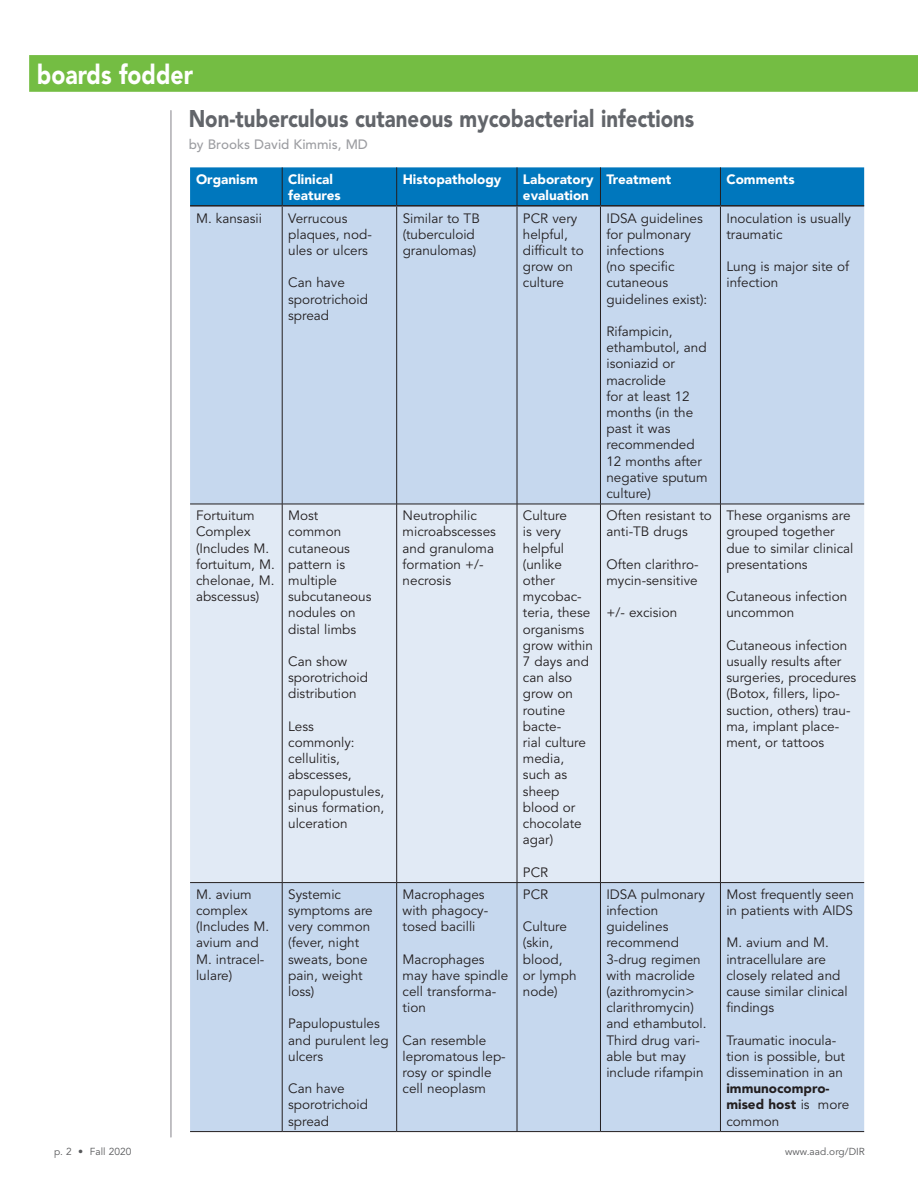
<style>
.page{position:relative;width:918px;height:1188px;background:#fff}
.page>*{position:absolute;margin:0;border:0;box-sizing:border-box;transform-origin:0 0}
.t1{font:900 27px "Avenir LT Std";color:#fff;scale:.85 1}
.t2{font:900 24px "Avenir LT Std";color:#62656a;scale:.85 1}
.t3{font:13.5px/16.2px "Avenir LT Std";color:#231f20}
.t4{font:900 13.5px/16.2px "Avenir LT Std";color:#fff}
.t5{font:900 13.5px/16.2px "Avenir LT Std";color:#231f20}
.t6{font:500 13.5px "Avenir LT Std";color:#9d9ea2}
.t7{font:10.2px "Avenir LT Std";letter-spacing:.005em;color:#57585a}
.s1{font-weight:400}
</style>
<div class="page">
<hr style="left:170px;top:110px;width:2px;height:1027px;background:#bcbbbf">
<div style="left:29px;top:55px;width:889px;height:37px;background:#74bd43"></div>
<div style="left:190px;top:167px;width:674px;height:38px;background:#0077bd"></div>
<div style="left:190px;top:207px;width:674px;height:924px;background:#c6d8ee"></div>
<div style="left:190px;top:505px;width:674px;height:377px;background:#e1eaf5"></div>
<hr style="left:282px;top:167px;width:1px;height:38px;background:#231f20">
<hr style="left:396px;top:167px;width:1px;height:38px;background:#231f20">
<hr style="left:517px;top:167px;width:1px;height:38px;background:#231f20">
<hr style="left:600px;top:167px;width:1px;height:38px;background:#231f20">
<hr style="left:720px;top:167px;width:1px;height:38px;background:#231f20">
<hr style="left:282px;top:207px;width:1px;height:297px;background:#231f20">
<hr style="left:396px;top:207px;width:1px;height:297px;background:#231f20">
<hr style="left:517px;top:207px;width:1px;height:297px;background:#231f20">
<hr style="left:600px;top:207px;width:1px;height:297px;background:#231f20">
<hr style="left:720px;top:207px;width:1px;height:297px;background:#231f20">
<hr style="left:190px;top:504px;width:92px;height:1px;background:#231f20">
<hr style="left:282px;top:504px;width:115px;height:1px;background:#231f20">
<hr style="left:282px;top:504px;width:1px;height:378px;background:#231f20">
<hr style="left:397px;top:504px;width:120px;height:1px;background:#231f20">
<hr style="left:396px;top:504px;width:1px;height:378px;background:#231f20">
<hr style="left:517px;top:504px;width:83px;height:1px;background:#231f20">
<hr style="left:517px;top:504px;width:1px;height:378px;background:#231f20">
<hr style="left:600px;top:504px;width:120px;height:1px;background:#231f20">
<hr style="left:600px;top:504px;width:1px;height:378px;background:#231f20">
<hr style="left:720px;top:504px;width:144px;height:1px;background:#231f20">
<hr style="left:720px;top:504px;width:1px;height:378px;background:#231f20">
<hr style="left:190px;top:882px;width:92px;height:1px;background:#231f20">
<hr style="left:282px;top:882px;width:115px;height:1px;background:#231f20">
<hr style="left:282px;top:883px;width:1px;height:248px;background:#231f20">
<hr style="left:397px;top:882px;width:120px;height:1px;background:#231f20">
<hr style="left:396px;top:883px;width:1px;height:248px;background:#231f20">
<hr style="left:517px;top:882px;width:83px;height:1px;background:#231f20">
<hr style="left:517px;top:883px;width:1px;height:248px;background:#231f20">
<hr style="left:600px;top:882px;width:120px;height:1px;background:#231f20">
<hr style="left:600px;top:883px;width:1px;height:248px;background:#231f20">
<hr style="left:720px;top:882px;width:144px;height:1px;background:#231f20">
<hr style="left:720px;top:883px;width:1px;height:248px;background:#231f20">
<hr style="left:190px;top:1131px;width:92px;height:1px;background:#231f20">
<hr style="left:282px;top:1131px;width:115px;height:1px;background:#231f20">
<hr style="left:397px;top:1131px;width:120px;height:1px;background:#231f20">
<hr style="left:517px;top:1131px;width:83px;height:1px;background:#231f20">
<hr style="left:600px;top:1131px;width:120px;height:1px;background:#231f20">
<hr style="left:720px;top:1131px;width:144px;height:1px;background:#231f20">
<hr style="left:190px;top:205px;width:92px;height:2px;background:#231f20">
<hr style="left:282px;top:205px;width:115px;height:2px;background:#231f20">
<hr style="left:397px;top:205px;width:120px;height:2px;background:#231f20">
<hr style="left:517px;top:205px;width:83px;height:2px;background:#231f20">
<hr style="left:600px;top:205px;width:120px;height:2px;background:#231f20">
<hr style="left:720px;top:205px;width:144px;height:2px;background:#231f20">
<h1 class="t1" style="left:37px;top:58px;width:185px">boards fodder</h1>
<h2 class="t2" style="left:189px;top:104px;width:596px">Non-tuberculous cutaneous mycobacterial infections</h2>
<p class="t6" style="left:189px;top:137px;width:181px">by Brooks David Kimmis, MD</p>
<p class="t4" style="left:196px;top:171px;width:63px">Organism</p>
<p class="t4" style="left:288px;top:171px;width:54px">Clinical features</p>
<p class="t4" style="left:403px;top:171px;width:100px">Histopathology</p>
<p class="t4" style="left:523px;top:171px;width:72px">Laboratory evaluation</p>
<p class="t4" style="left:606px;top:171px;width:66px">Treatment</p>
<p class="t4" style="left:726px;top:171px;width:70px">Comments</p>
<p class="t3" style="left:196px;top:210px;width:67px">M. kansasii</p>
<p class="t3" style="left:288px;top:210px;width:85px">Verrucous plaques, nod&shy;ules or ulcers</p>
<p class="t3" style="left:288px;top:275px;width:81px">Can have sporotrichoid spread</p>
<p class="t3" style="left:403px;top:210px;width:79px">Similar to TB (tuberculoid granulomas)</p>
<p class="t3" style="left:523px;top:210px;width:62px">PCR very helpful, difficult to grow on culture</p>
<p class="t3" style="left:606px;top:210px;width:102px">IDSA guidelines for pulmonary infections<br>(no specific cutaneous guidelines exist):</p>
<p class="t3" style="left:606px;top:324px;width:103px">Rifampicin, ethambutol, and isoniazid or macrolide<br>for at least 12 months (in the past it was recommended<br>12 months after negative sputum culture)</p>
<p class="t3" style="left:726px;top:210px;width:126px">Inoculation is usually traumatic</p>
<p class="t3" style="left:726px;top:259px;width:124px">Lung is major site of infection</p>
<p class="t3" style="left:196px;top:508px;width:80px">Fortuitum<br>Complex (Includes M. fortuitum, M. chelonae, M. abscessus)</p>
<p class="t3" style="left:288px;top:508px;width:85px">Most common cutaneous pattern is multiple subcutaneous nodules on distal limbs</p>
<p class="t3" style="left:288px;top:654px;width:81px">Can show sporotrichoid distribution</p>
<p class="t3" style="left:288px;top:718px;width:98px">Less<br>commonly: cellulitis, abscesses, papulopustules, sinus formation, ulceration</p>
<p class="t3" style="left:196px;top:886px;width:75px">M. avium complex (Includes M. avium and<br>M. intracel&shy;lulare)</p>
<p class="t3" style="left:288px;top:886px;width:86px">Systemic symptoms are very common (fever, night sweats, bone pain, weight loss)</p>
<p class="t3" style="left:288px;top:1016px;width:102px">Papulopustules and purulent leg ulcers</p>
<p class="t3" style="left:288px;top:1081px;width:81px">Can have sporotrichoid spread</p>
<p class="t3" style="left:403px;top:508px;width:95px">Neutrophilic microabscesses and granuloma formation +/- necrosis</p>
<p class="t3" style="left:523px;top:508px;width:72px">Culture<br>is very helpful (unlike other mycobac&shy;teria, these organisms grow within<br>7 days and can also grow on routine bacte-<br>rial culture media, such as sheep blood or chocolate agar)</p>
<p class="t3" style="left:523px;top:864px;width:27px">PCR</p>
<p class="t3" style="left:403px;top:886px;width:87px">Macrophages with phagocy&shy;tosed bacilli</p>
<p class="t3" style="left:403px;top:951px;width:107px">Macrophages may have spindle cell transforma&shy;tion</p>
<p class="t3" style="left:403px;top:1032px;width:105px">Can resemble lepromatous lep&shy;rosy or spindle cell neoplasm</p>
<p class="t3" style="left:523px;top:886px;width:27px">PCR</p>
<p class="t3" style="left:523px;top:919px;width:55px">Culture (skin, blood, or lymph node)</p>
<p class="t3" style="left:606px;top:508px;width:107px">Often resistant to anti-TB drugs</p>
<p class="t3" style="left:606px;top:556px;width:94px">Often clarithro&shy;mycin-sensitive</p>
<p class="t3" style="left:606px;top:605px;width:72px">+/- excision</p>
<p class="t3" style="left:726px;top:508px;width:129px">These organisms are grouped together due to similar clinical presentations</p>
<p class="t3" style="left:726px;top:589px;width:122px">Cutaneous infection uncommon</p>
<p class="t3" style="left:726px;top:637px;width:131px">Cutaneous infection usually results after surgeries, procedures (Botox, fillers, lipo&shy;suction, others) trau&shy;ma, implant place&shy;ment, or tattoos</p>
<p class="t3" style="left:606px;top:886px;width:102px">IDSA pulmonary infection guidelines recommend<br>3-drug regimen with macrolide (azithromycin&gt; clarithromycin) and ethambutol.<br>Third drug vari&shy;able but may include rifampin</p>
<p class="t3" style="left:726px;top:886px;width:129px">Most frequently seen in patients with AIDS</p>
<p class="t3" style="left:726px;top:935px;width:123px">M. avium and M. intracellulare are closely related and cause similar clinical findings</p>
<p class="t3" style="left:726px;top:1032px;width:120px">Traumatic inocula&shy;tion is possible, but dissemination in an</p>
<p class="t5" style="left:726px;top:1080px;width:124px">immunocompro&shy;mised host <span class="s1">is more common</span></p>
<p class="t7" style="left:54px;top:1146px;width:79px">p. 2 • Fall 2020</p>
<p class="t7" style="left:785px;top:1146px;width:81px">www.aad.org/DIR</p>
</div>
